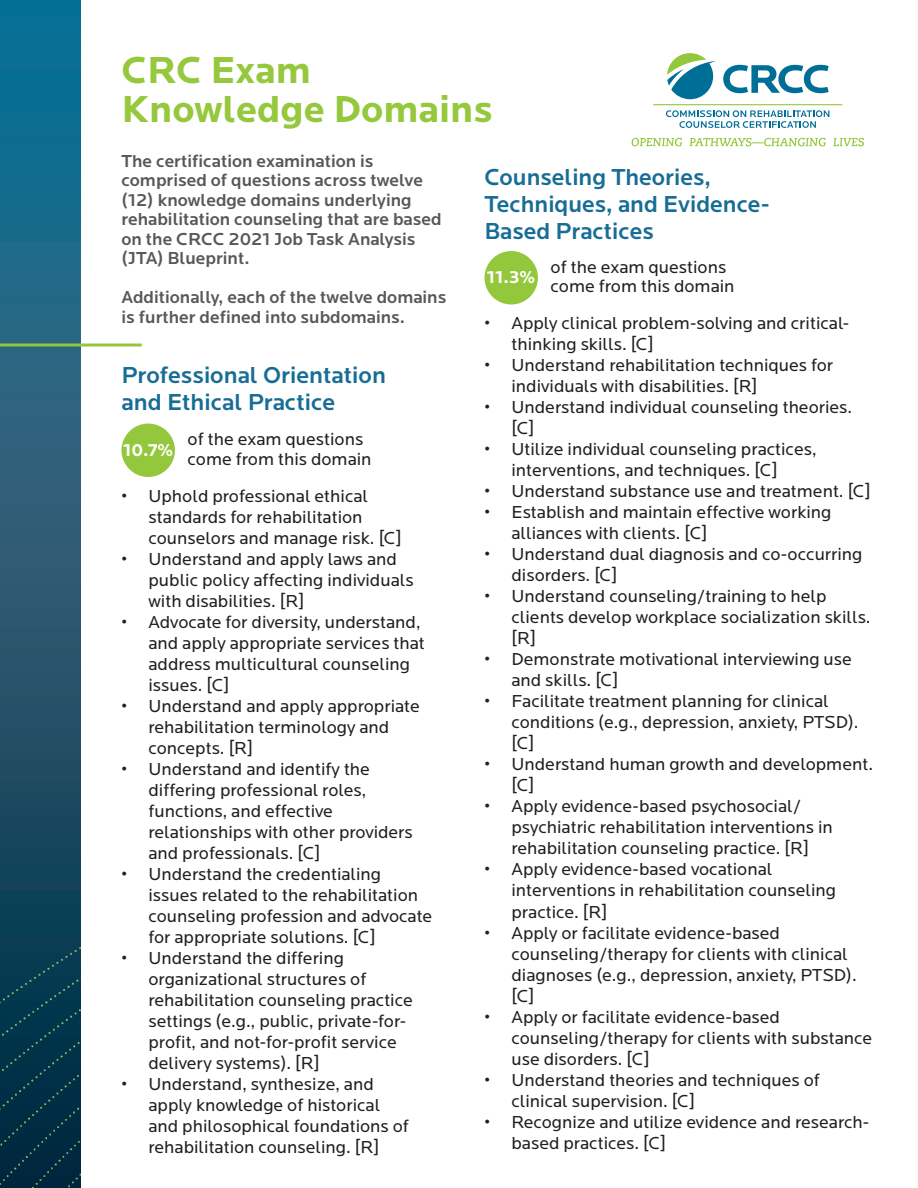
<style>
.page{position:relative;width:918px;height:1188px;background:#fff}
.page>*{position:absolute;margin:0;border:0;box-sizing:border-box;transform-origin:0 0}
.t1{font:700 39px/39px "Locator";color:#95c83c}
.t2{font:500 24px/27px "Locator";color:#176d95}
.t3{font:18px/21px "Locator";color:#231f20}
.t4{font:500 18px/19.5px "Locator";color:#57585a}
.t5{font:700 18px "Locator";color:#fff}
</style>
<div class="page">
<svg style="left:0;top:0;width:81px;height:667px"></svg>
<img style="left:0;top:667px;width:81px;height:521px">
<hr style="left:0;top:344px;width:142px;height:2px;background:#94c83c">
<div style="left:122px;top:424px;width:53px;height:53px;background:#94c83c;border-radius:50%"></div>
<div style="left:485px;top:251px;width:53px;height:53px;background:#94c83c;border-radius:50%"></div>
<svg style="left:667px;top:53px;width:49px;height:46px"></svg>
<svg style="left:723px;top:65px;width:106px;height:28px"></svg>
<svg style="left:666px;top:110px;width:163px;height:18px"></svg>
<hr style="left:653px;top:104px;width:189px;height:1px;background:#94c83c">
<svg style="left:632px;top:138px;width:50px;height:8px"></svg>
<svg style="left:690px;top:138px;width:136px;height:8px"></svg>
<svg style="left:833px;top:138px;width:31px;height:8px"></svg>
<h1 class="t1" style="left:122px;top:52px;width:373px">CRC Exam<br>Knowledge Domains</h1>
<p class="t4" style="left:121px;top:151px;width:322px">The certification examination is comprised of questions across twelve (12) knowledge domains underlying rehabilitation counseling that are based on the CRCC 2021 Job Task Analysis (JTA) Blueprint.</p>
<p class="t4" style="left:121px;top:288px;width:326px">Additionally, each of the twelve domains is further defined into subdomains.</p>
<h2 class="t2" style="left:122px;top:362px;width:266px">Professional Orientation and Ethical Practice</h2>
<p class="t5" style="left:123px;top:439px;width:52px">10.7%</p>
<p class="t3" style="left:188px;top:430px;width:185px;line-height:19.5px">of the exam questions come from this domain</p>
<p class="t3" style="left:148px;top:486px;width:255px;text-indent:-27px">• Uphold professional ethical standards for rehabilitation counselors and manage risk. [C]</p>
<p class="t3" style="left:148px;top:549px;width:267px;text-indent:-27px">• Understand and apply laws and public policy affecting individuals with disabilities. [R]</p>
<p class="t3" style="left:148px;top:612px;width:278px;text-indent:-27px">• Advocate for diversity, understand, and apply appropriate services that address multicultural counseling issues. [C]</p>
<p class="t3" style="left:148px;top:696px;width:273px;text-indent:-27px">• Understand and apply appropriate rehabilitation terminology and concepts. [R]</p>
<p class="t3" style="left:148px;top:759px;width:266px;text-indent:-27px">• Understand and identify the differing professional roles, functions, and effective relationships with other providers and professionals. [C]</p>
<p class="t3" style="left:148px;top:864px;width:285px;text-indent:-27px">• Understand the credentialing issues related to the rehabilitation counseling profession and advocate for appropriate solutions. [C]</p>
<p class="t3" style="left:148px;top:948px;width:266px;text-indent:-27px">• Understand the differing organizational structures of rehabilitation counseling practice settings (e.g., public, private-for&shy;profit, and not-for-profit service delivery systems). [R]</p>
<p class="t3" style="left:148px;top:1074px;width:262px;text-indent:-27px">• Understand, synthesize, and apply knowledge of historical and philosophical foundations of rehabilitation counseling. [R]</p>
<h2 class="t2" style="left:484px;top:164px;width:287px">Counseling Theories,<br>Techniques, and Evidence-<br>Based Practices</h2>
<p class="t5" style="left:487px;top:267px;width:50px">11.3%</p>
<p class="t3" style="left:551px;top:257px;width:185px;line-height:19.5px">of the exam questions come from this domain</p>
<p class="t3" style="left:512px;top:313px;width:339px;text-indent:-27px">• Apply clinical problem-solving and critical&shy;thinking skills. [C]</p>
<p class="t3" style="left:512px;top:355px;width:323px;text-indent:-27px">• Understand rehabilitation techniques for individuals with disabilities. [R]</p>
<p class="t3" style="left:512px;top:397px;width:342px;text-indent:-27px">• Understand individual counseling theories. [C]</p>
<p class="t3" style="left:512px;top:439px;width:307px;text-indent:-27px">• Utilize individual counseling practices, interventions, and techniques. [C]</p>
<p class="t3" style="left:485px;top:481px;width:388px">• Understand substance use and treatment. [C]</p>
<p class="t3" style="left:512px;top:502px;width:321px;text-indent:-27px">• Establish and maintain effective working alliances with clients. [C]</p>
<p class="t3" style="left:512px;top:544px;width:352px;text-indent:-27px">• Understand dual diagnosis and co-occurring disorders. [C]</p>
<p class="t3" style="left:512px;top:586px;width:361px;text-indent:-27px">• Understand counseling/training to help clients develop workplace socialization skills. [R]</p>
<p class="t3" style="left:512px;top:649px;width:342px;text-indent:-27px">• Demonstrate motivational interviewing use and skills. [C]</p>
<p class="t3" style="left:512px;top:691px;width:349px;text-indent:-27px">• Facilitate treatment planning for clinical conditions (e.g., depression, anxiety, PTSD). [C]</p>
<p class="t3" style="left:512px;top:754px;width:363px;text-indent:-27px">• Understand human growth and development. [C]</p>
<p class="t3" style="left:512px;top:796px;width:323px;text-indent:-27px">• Apply evidence-based psychosocial/ psychiatric rehabilitation interventions in rehabilitation counseling practice. [R]</p>
<p class="t3" style="left:512px;top:859px;width:326px;text-indent:-27px">• Apply evidence-based vocational interventions in rehabilitation counseling practice. [R]</p>
<p class="t3" style="left:512px;top:922px;width:347px;text-indent:-27px">• Apply or facilitate evidence-based counseling/therapy for clients with clinical diagnoses (e.g., depression, anxiety, PTSD). [C]</p>
<p class="t3" style="left:512px;top:1006px;width:362px;text-indent:-27px">• Apply or facilitate evidence-based counseling/therapy for clients with substance use disorders. [C]</p>
<p class="t3" style="left:512px;top:1069px;width:310px;text-indent:-27px">• Understand theories and techniques of clinical supervision. [C]</p>
<p class="t3" style="left:512px;top:1111px;width:359px;text-indent:-27px">• Recognize and utilize evidence and research&shy;based practices. [C]</p>
</div>
